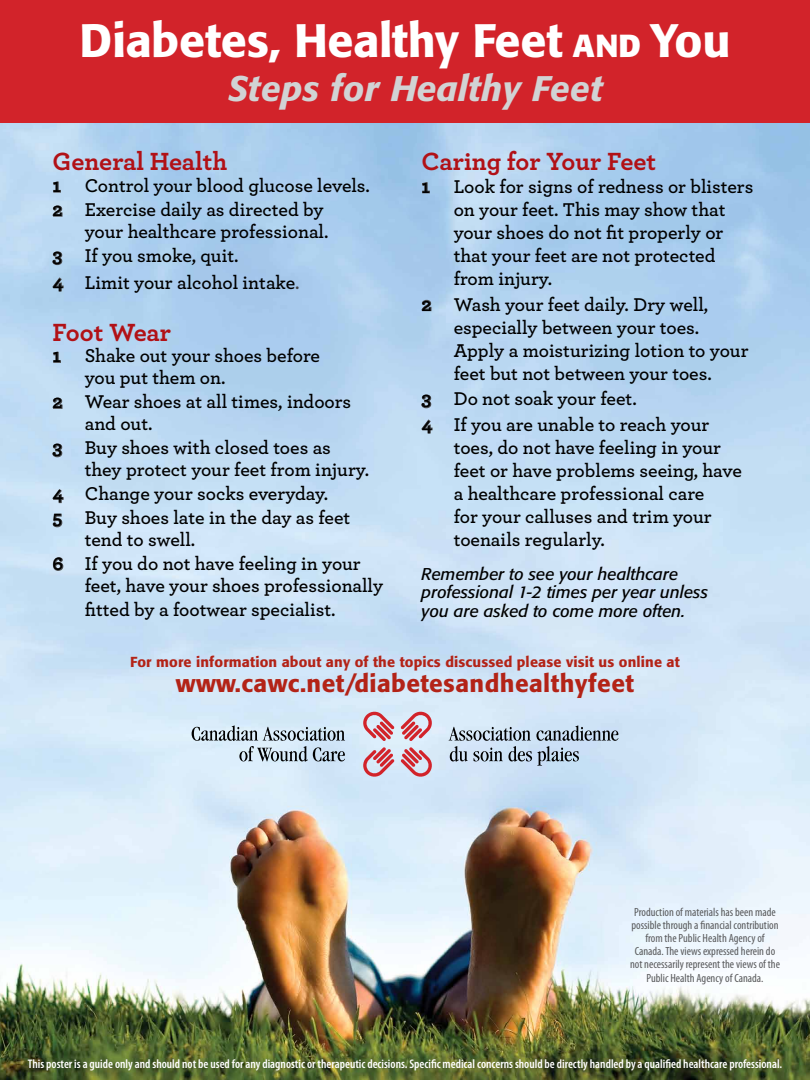
<style>
.page{position:relative;width:810px;height:1080px;background:#fff}
.page>*{position:absolute;margin:0;border:0;box-sizing:border-box;transform-origin:0 0}
.t1{font:500 46.44px "Formata";letter-spacing:-.005em;color:#fff}
.t2{font:italic 500 35.19px "Formata";letter-spacing:.01em;color:#d1d3d4}
.t3{font:700 26.06px "Archer";letter-spacing:-.005em;color:#b11116}
.t4{font:500 24.38px "Formata";letter-spacing:.02em;color:#b32317}
.t5{font:600 19.38px/23.1px "Archer";color:#000}
.t6{font:italic 16.88px/18.2px "Formata";color:#000}
.t7{font:500 14.38px "Formata";letter-spacing:.01em;color:#b32317}
.t8{font:600 condensed 12.5px "Myriad Pro";color:#fff}
.t9{font:condensed 11.88px/13.1px "Myriad Pro";color:#58595b;text-align:center}
.s1{font-weight:700;font-size:31.62px}
.s2{font-weight:700}
.s3{color:#414042}
</style>
<div class="page">
<img style="left:0;top:122px;width:810px;height:958px">
<div style="left:0;top:0;width:810px;height:122px;background:#d2232a"></div>
<svg style="left:449px;top:725px;width:169px;height:41px;background:#aabbcb"></svg>
<svg style="left:192px;top:725px;width:153px;height:37px;background:#afbeca"></svg>
<svg style="left:363px;top:747px;width:31px;height:30px"></svg>
<svg style="left:401px;top:747px;width:32px;height:30px"></svg>
<svg style="left:363px;top:712px;width:31px;height:29px"></svg>
<svg style="left:401px;top:712px;width:32px;height:29px"></svg>
<svg style="left:53px;top:181px;width:8px;height:12px"></svg>
<svg style="left:53px;top:205px;width:10px;height:12px"></svg>
<svg style="left:52px;top:251px;width:10px;height:14px"></svg>
<svg style="left:52px;top:277px;width:12px;height:15px"></svg>
<svg style="left:53px;top:352px;width:8px;height:11px"></svg>
<svg style="left:53px;top:397px;width:10px;height:12px"></svg>
<svg style="left:52px;top:443px;width:10px;height:14px"></svg>
<svg style="left:52px;top:489px;width:12px;height:14px"></svg>
<svg style="left:53px;top:514px;width:9px;height:13px"></svg>
<svg style="left:53px;top:557px;width:10px;height:14px"></svg>
<svg style="left:422px;top:182px;width:8px;height:11px"></svg>
<svg style="left:421px;top:300px;width:11px;height:11px"></svg>
<svg style="left:421px;top:394px;width:10px;height:14px"></svg>
<svg style="left:421px;top:419px;width:12px;height:15px"></svg>
<h1 class="t1" style="left:79px;top:12px;width:653px">Diabetes, Healthy Feet <span class="s1">and</span> You</h1>
<h2 class="t2" style="left:228px;top:67px;width:376px">Steps for Healthy Feet</h2>
<h3 class="t3" style="left:53px;top:140px;width:176px">General Health</h3>
<p class="t5" style="left:53px;top:173px;width:319px;line-height:24.1px"><span class="s2">1</span> Control your blood glucose levels.<br><span class="s2">2</span> Exercise daily as directed by</p>
<p class="t5" style="left:53px;top:219px;width:277px;line-height:24.1px;text-indent:32px">your healthcare professional.<br><span class="s2">3</span> If you smoke, quit.</p>
<p class="t5" style="left:53px;top:269px;width:248px"><span class="s2">4</span> Limit your alcohol intake<span class="s3">.</span></p>
<h3 class="t3" style="left:53px;top:311px;width:120px">Foot Wear</h3>
<p class="t5" style="left:85px;top:344px;width:237px;line-height:21.9px;text-indent:-32px"><span class="s2">1</span> Shake out your shoes before you put them on.</p>
<p class="t5" style="left:85px;top:390px;width:268px;line-height:21.9px;text-indent:-32px"><span class="s2">2</span> Wear shoes at all times, indoors and out.</p>
<p class="t5" style="left:85px;top:436px;width:286px;line-height:21.9px;text-indent:-32px"><span class="s2">3</span> Buy shoes with closed toes as they protect your feet from injury.</p>
<p class="t5" style="left:53px;top:481px;width:299px;line-height:24.1px"><span class="s2">4</span> Change your socks everyday.<br><span class="s2">5</span> Buy shoes late in the day as feet</p>
<p class="t5" style="left:53px;top:527px;width:310px;line-height:24.1px;text-indent:32px">tend to swell.<br><span class="s2">6</span> If you do not have feeling in your</p>
<p class="t5" style="left:85px;top:572px;width:300px;line-height:24.2px">feet, have your shoes professionally fitted by a footwear specialist.</p>
<h3 class="t3" style="left:422px;top:140px;width:236px">Caring for Your Feet</h3>
<p class="t5" style="left:454px;top:174px;width:301px;text-indent:-32px"><span class="s2">1</span> Look for signs of redness or blisters on your feet. This may show that your shoes do not fit properly or that your feet are not protected from injury.</p>
<p class="t5" style="left:454px;top:292px;width:296px;text-indent:-32px"><span class="s2">2</span> Wash your feet daily. Dry well, especially between your toes.<br>Apply a moisturizing lotion to your feet but not between your toes.</p>
<p class="t5" style="left:422px;top:385px;width:289px;line-height:25.3px"><span class="s2">3</span> Do not soak your feet.<br><span class="s2">4</span> If you are unable to reach your</p>
<p class="t5" style="left:454px;top:435px;width:290px">toes, do not have feeling in your feet or have problems seeing, have a healthcare professional care<br>for your calluses and trim your toenails regularly.</p>
<p class="t6" style="left:422px;top:565px;width:288px">Remember to see your healthcare professional 1-2 times per year unless you are asked to come more often.</p>
<p class="t7" style="left:130px;top:653px;width:551px">For more information about any of the topics discussed please visit us online at</p>
<p class="t4" style="left:176px;top:669px;width:460px">www.cawc.net/diabetesandhealthyfeet</p>
<p class="t9" style="left:630px;top:905px;width:151px">Production of materials has been made possible through a financial contribution from the Public Health Agency of Canada. The views expressed herein do not necessarily represent the views of the Public Health Agency of Canada.</p>
<p class="t8" style="left:28px;top:1057px;width:756px">This poster is a guide only and should not be used for any diagnostic or therapeutic decisions. Specific medical concerns should be directly handled by a qualified healthcare professional.</p>
</div>
